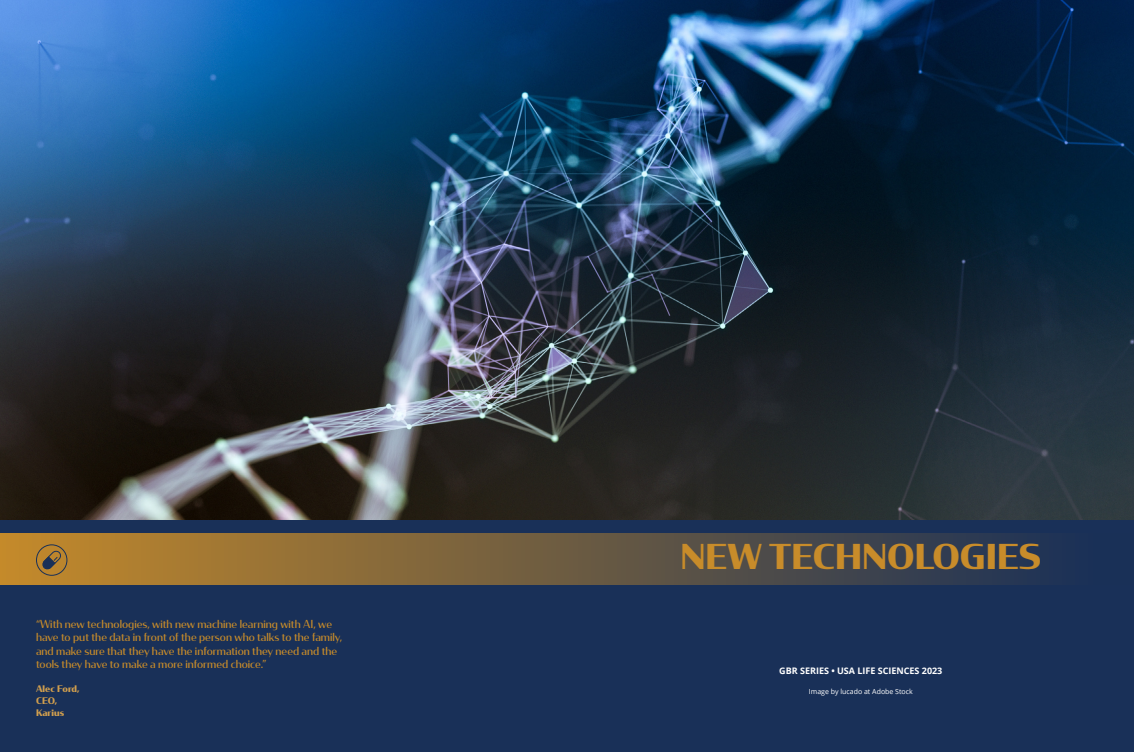
<style>
.page{position:relative;width:1134px;height:752px;background:#fff}
.page>*{position:absolute;margin:0;border:0;box-sizing:border-box;transform-origin:0 0}
.t1{font:700 34px "Condor";color:#c88c2a}
.t2{font:11px/13.2px "Condor";color:#c88c2a}
.t3{font:700 9px "Open Sans";color:#fff}
.t4{font:700 9px/12px "Condor";letter-spacing:.01em;color:#d19f4e}
.t5{font:7px "Open Sans";color:#fff}
</style>
<div class="page">
<div style="left:0;top:519px;width:1134px;height:232px;background:#193058"></div>
<div style="left:0;top:533px;width:1134px;height:51px;background:linear-gradient(to right,#c3892b,#142d59)"></div>
<img style="left:0;top:0;width:1134px;height:519px">
<svg style="left:41px;top:549px;width:21px;height:21px"></svg>
<div style="left:36px;top:544px;width:31px;height:31px;border:1px solid #193058;border-radius:50%"></div>
<p class="t2" style="left:36px;top:617px;width:308px">“With new technologies, with new machine learning with AI, we have to put the data in front of the person who talks to the family, and make sure that they have the information they need and the tools they have to make a more informed choice.”</p>
<p class="t4" style="left:36px;top:682px;width:45px">Alec Ford,<br>CEO,<br>Karius</p>
<h1 class="t1" style="left:680px;top:533px;width:362px">NEW TECHNOLOGIES</h1>
<p class="t3" style="left:779px;top:663px;width:165px">GBR SERIES • USA LIFE SCIENCES 2023</p>
<p class="t5" style="left:809px;top:685px;width:105px">Image by lucado at Adobe Stock</p>
</div>
